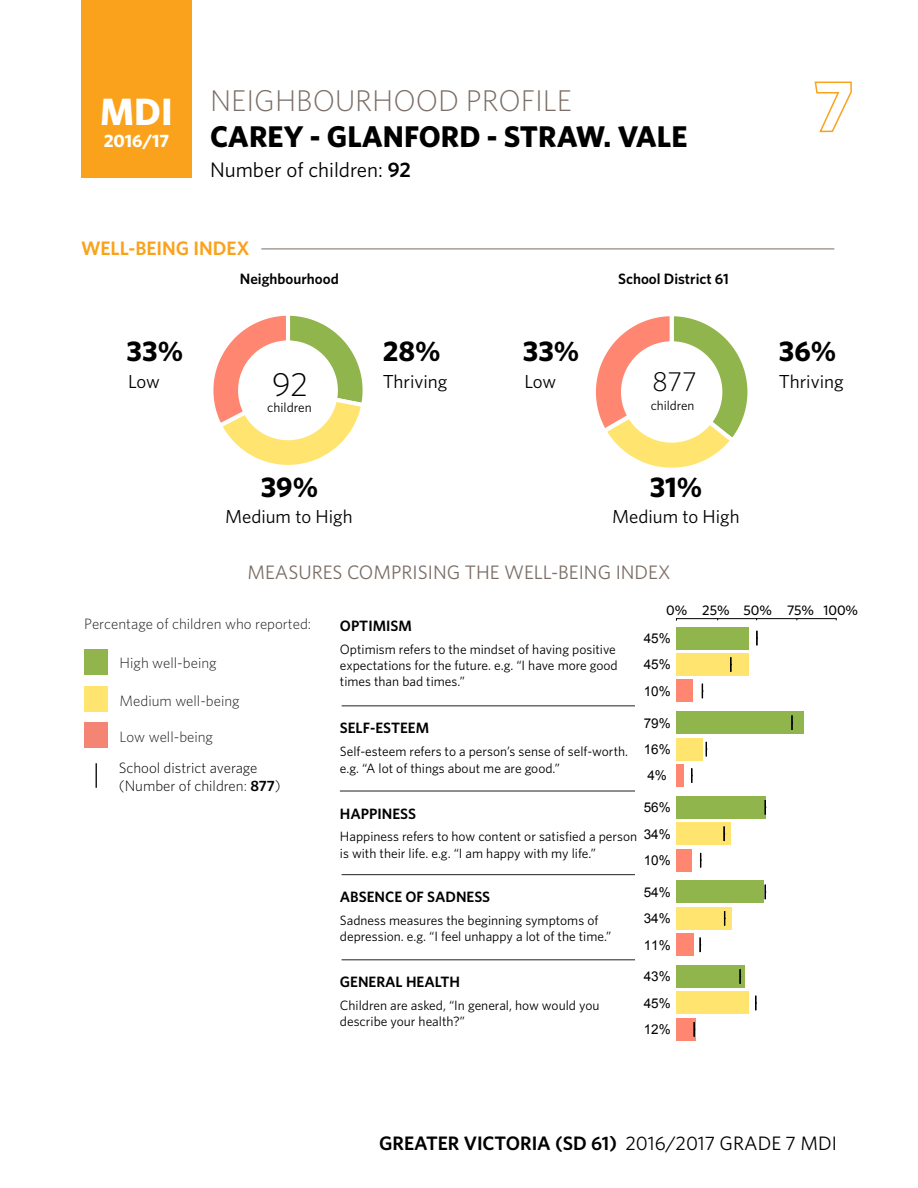
<style>
.page{position:relative;width:918px;height:1188px;background:#fff}
.page>*{position:absolute;margin:0;border:0;box-sizing:border-box;transform-origin:0 0}
.t1{font:700 38.1px "Whitney";color:#fff}
.t2{font:300 33.45px "Whitney";color:#000}
.t3{font:700 30px "Whitney";color:#000}
.t4{font:300 30px "Whitney";color:#7b6e66}
.t5{font:700 28.5px "Whitney";color:#000}
.t6{font:300 27.6px "Whitney";color:#000}
.t7{font:21px "Whitney";color:#000}
.t8{font:600 19.5px "Whitney";color:#000}
.t9{font:19.5px "Whitney";color:#7b6e66}
.t10{font:600 19.5px "Whitney";color:#faa21b}
.t11{font:18.9px "Whitney";color:#000}
.t12{font:700 18px "Whitney";color:#fff}
.t13{font:600 15px "Whitney";color:#000}
.t14{font:300 15px "Whitney";color:#231f20}
.t15{font:300 15px/18px "Whitney";color:#000}
.t16{font:500 13.95px "Whitney";color:#000}
.t17{font:13.5px/16.2px "Whitney";color:#000}
.t18{font:13.5px "Arial";color:#000}
.t19{font:13.35px "Whitney";color:#000}
.t20{font:13.2px "Whitney";color:#000}
.s1{font-weight:600}
.s2{font-weight:400}
</style>
<div class="page">
<div style="left:81px;top:0;width:111px;height:178px;background:#faa21b"></div>
<hr style="left:342px;top:706px;width:298px;height:1px;background:#241f21">
<hr style="left:340px;top:791px;width:299px;height:1px;background:#241f21">
<hr style="left:342px;top:874px;width:298px;height:1px;background:#241f21">
<hr style="left:342px;top:960px;width:298px;height:1px;background:#241f21">
<div style="left:635px;top:622px;width:211px;height:85px;background:#fff"></div>
<div style="left:677px;top:680px;width:16px;height:22px;background:#ff8671"></div>
<div style="left:677px;top:653px;width:72px;height:23px;background:#ffe46f"></div>
<div style="left:677px;top:627px;width:72px;height:22px;background:#91b54d"></div>
<svg style="left:756px;top:631px;width:2px;height:14px"></svg>
<svg style="left:702px;top:684px;width:1px;height:14px"></svg>
<svg style="left:730px;top:657px;width:2px;height:15px"></svg>
<div style="left:677px;top:764px;width:7px;height:23px;background:#ff8671"></div>
<div style="left:677px;top:738px;width:26px;height:22px;background:#ffe46f"></div>
<div style="left:677px;top:711px;width:127px;height:23px;background:#91b54d"></div>
<svg style="left:791px;top:715px;width:2px;height:15px"></svg>
<svg style="left:691px;top:768px;width:2px;height:15px"></svg>
<svg style="left:706px;top:742px;width:1px;height:14px"></svg>
<div style="left:635px;top:791px;width:211px;height:85px;background:#fff"></div>
<div style="left:677px;top:849px;width:15px;height:22px;background:#ff8671"></div>
<div style="left:677px;top:823px;width:54px;height:22px;background:#ffe46f"></div>
<div style="left:677px;top:796px;width:89px;height:23px;background:#91b54d"></div>
<svg style="left:765px;top:800px;width:1px;height:15px"></svg>
<svg style="left:700px;top:853px;width:2px;height:14px"></svg>
<svg style="left:724px;top:826px;width:1px;height:15px"></svg>
<div style="left:635px;top:876px;width:211px;height:85px;background:#fff"></div>
<div style="left:677px;top:934px;width:17px;height:22px;background:#ff8671"></div>
<div style="left:677px;top:907px;width:55px;height:23px;background:#ffe46f"></div>
<div style="left:677px;top:881px;width:87px;height:22px;background:#91b54d"></div>
<svg style="left:765px;top:885px;width:1px;height:14px"></svg>
<svg style="left:700px;top:938px;width:1px;height:14px"></svg>
<svg style="left:724px;top:911px;width:2px;height:15px"></svg>
<div style="left:677px;top:1018px;width:19px;height:23px;background:#ff8671"></div>
<div style="left:677px;top:992px;width:72px;height:22px;background:#ffe46f"></div>
<div style="left:677px;top:965px;width:68px;height:23px;background:#91b54d"></div>
<svg style="left:739px;top:969px;width:2px;height:15px"></svg>
<svg style="left:694px;top:1022px;width:1px;height:15px"></svg>
<svg style="left:755px;top:996px;width:2px;height:14px"></svg>
<svg style="left:814px;top:81px;width:38px;height:52px"></svg>
<svg style="left:676px;top:618px;width:161px;height:3px"></svg>
<hr style="left:261px;top:249px;width:573px;height:1px;background:#7b6e66">
<div style="left:84px;top:650px;width:24px;height:25px;background:#91b54c"></div>
<div style="left:84px;top:686px;width:24px;height:25px;background:#ffe470"></div>
<div style="left:84px;top:722px;width:24px;height:25px;background:#f48474"></div>
<hr style="left:95px;top:763px;width:2px;height:25px;background:#241f21">
<svg style="left:596px;top:316px;width:152px;height:152px"></svg>
<svg style="left:213px;top:315px;width:150px;height:150px"></svg>
<h1 class="t1" style="left:100px;top:87px;width:74px">MDI</h1>
<h3 class="t12" style="left:104px;top:129px;width:67px">2016/17</h3>
<h3 class="t4" style="left:210px;top:81px;width:364px">NEIGHBOURHOOD PROFILE</h3>
<h3 class="t3" style="left:210px;top:116px;width:479px">CAREY - GLANFORD - STRAW. VALE</h3>
<h3 class="t7" style="left:210px;top:155px;width:202px">Number of children: <span class="s1">92</span></h3>
<h3 class="t10" style="left:81px;top:236px;width:170px">WELL-BEING INDEX</h3>
<p class="t13" style="left:240px;top:269px;width:100px">Neighbourhood</p>
<p class="t13" style="left:618px;top:269px;width:112px">School District 61</p>
<h3 class="t5" style="left:383px;top:332px;width:59px">28%</h3>
<h3 class="t5" style="left:779px;top:332px;width:59px">36%</h3>
<h3 class="t5" style="left:127px;top:332px;width:58px">33%</h3>
<h3 class="t5" style="left:523px;top:332px;width:58px">33%</h3>
<h3 class="t6" style="left:652px;top:363px;width:46px">877</h3>
<h2 class="t2" style="left:272px;top:362px;width:38px">92</h2>
<h3 class="t11" style="left:383px;top:369px;width:66px">Thriving</h3>
<h3 class="t11" style="left:779px;top:369px;width:66px">Thriving</h3>
<h3 class="t11" style="left:128px;top:369px;width:33px">Low</h3>
<h3 class="t11" style="left:524px;top:369px;width:33px">Low</h3>
<p class="t19" style="left:267px;top:399px;width:46px">children</p>
<p class="t20" style="left:651px;top:396px;width:45px">children</p>
<h3 class="t5" style="left:261px;top:468px;width:59px">39%</h3>
<h3 class="t5" style="left:650px;top:468px;width:54px">31%</h3>
<h3 class="t11" style="left:225px;top:504px;width:129px">Medium to High</h3>
<h3 class="t11" style="left:612px;top:504px;width:129px">Medium to High</h3>
<h3 class="t9" style="left:247px;top:559px;width:425px">MEASURES COMPRISING THE WELL-BEING INDEX</h3>
<p class="t14" style="left:84px;top:613px;width:229px">Percentage of children who reported:</p>
<p class="t14" style="left:120px;top:653px;width:99px">High well-being</p>
<p class="t14" style="left:120px;top:690px;width:122px">Medium well-being</p>
<p class="t14" style="left:120px;top:727px;width:95px">Low well-being</p>
<p class="t15" style="left:119px;top:759px;width:163px">School district average (Number of children: <span class="s1">877</span>)</p>
<p class="t13" style="left:340px;top:616px;width:73px">OPTIMISM</p>
<p class="t17" style="left:340px;top:641px;width:279px">Optimism refers to the mindset of having positive expectations for the future. e.g. “I have more good times than bad times.”</p>
<p class="t13" style="left:340px;top:718px;width:91px">SELF-ESTEEM</p>
<p class="t17" style="left:340px;top:743px;width:290px">Self-esteem refers to a person’s sense of self-worth. e.g. “A lot of things about me are good.”</p>
<p class="t16" style="left:666px;top:601px;width:193px">0% 25% 50% 75% 100%</p>
<p class="t18" style="left:644px;top:629px;width:29px">45%</p>
<p class="t18" style="left:644px;top:656px;width:29px">45%</p>
<p class="t18" style="left:644px;top:682px;width:29px">10%</p>
<p class="t18" style="left:644px;top:714px;width:29px">79%</p>
<p class="t18" style="left:644px;top:740px;width:29px">16%</p>
<p class="t18" style="left:647px;top:767px;width:21px">4%</p>
<p class="t13" style="left:340px;top:803px;width:78px">HAPPINESS</p>
<p class="t17" style="left:340px;top:828px;width:299px">Happiness refers to how content or satisfied a person is with their life. e.g. “I am happy with my life.”</p>
<p class="t18" style="left:644px;top:799px;width:29px">56%</p>
<p class="t18" style="left:644px;top:825px;width:29px">34%</p>
<p class="t18" style="left:644px;top:851px;width:29px">10%</p>
<p class="t13" style="left:340px;top:887px;width:152px">ABSENCE OF SADNESS</p>
<p class="t17" style="left:340px;top:912px;width:273px">Sadness measures the beginning symptoms of depression. e.g. “I feel unhappy a lot of the time.”</p>
<p class="t18" style="left:644px;top:883px;width:29px">54%</p>
<p class="t18" style="left:644px;top:910px;width:29px">34%</p>
<p class="t18" style="left:644px;top:936px;width:29px">11%</p>
<p class="t13" style="left:340px;top:972px;width:122px">GENERAL HEALTH</p>
<p class="t17" style="left:340px;top:997px;width:261px">Children are asked, “In general, how would you describe your health?”</p>
<p class="t18" style="left:644px;top:968px;width:29px">43%</p>
<p class="t18" style="left:644px;top:994px;width:29px">45%</p>
<p class="t18" style="left:644px;top:1021px;width:29px">12%</p>
<h3 class="t8" style="left:379px;top:1130px;width:459px">GREATER VICTORIA (SD 61) <span class="s2">2016/2017 GRADE 7 MDI</span></h3>
</div>
